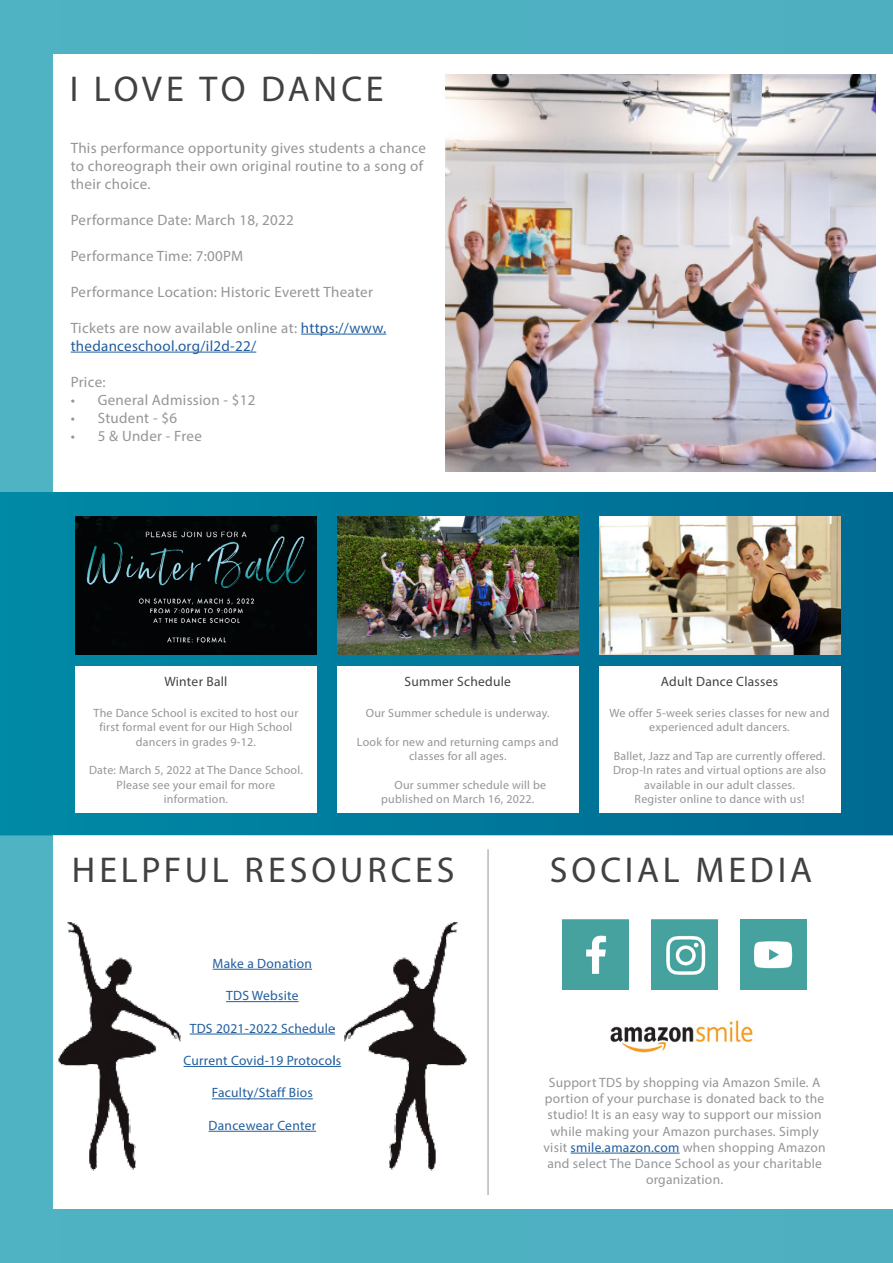
<style>
.page{position:relative;width:893px;height:1263px;background:#4fb2c2}
.page>*{position:absolute;margin:0;border:0;box-sizing:border-box;transform-origin:0 0}
.t1{font:36px "Myriad Pro";letter-spacing:.105em;color:#414042}
.t2{font:15px/18px "Myriad Pro";letter-spacing:.02em;color:#939598}
.t3{font:15px/18px "Myriad Pro";letter-spacing:.02em;color:#215e9e}
.t4{font:13.5px/16.2px "Myriad Pro";letter-spacing:.02em;color:#939598;text-align:center}
.t5{font:13.5px "Myriad Pro";letter-spacing:.02em;color:#215e9e}
.t6{font:13.5px "Myriad Pro";letter-spacing:.02em;color:#414042}
.t7{font:13.5px "Myriad Pro";letter-spacing:.02em;color:#434344}
.t8{font:12px/14.4px "Myriad Pro";letter-spacing:.02em;color:#939598;text-align:center}
.s1{color:#939598}
.s2{color:#215e9e}
</style>
<div class="page">
<div style="left:54px;top:54px;width:839px;height:1155px;background:#fff"></div>
<div style="left:0;top:493px;width:893px;height:343px;background:linear-gradient(to right,#0089a5,#026a92)"></div>
<img style="left:445px;top:75px;width:431px;height:397px">
<hr style="left:301px;top:334px;width:85px;height:1px;background:#215e9e">
<hr style="left:71px;top:352px;width:185px;height:1px;background:#215e9e">
<div style="left:75px;top:667px;width:242px;height:146px;background:#fff"></div>
<div style="left:337px;top:667px;width:241px;height:146px;background:#fff"></div>
<div style="left:599px;top:667px;width:241px;height:146px;background:#fff"></div>
<img style="left:563px;top:920px;width:66px;height:70px">
<img style="left:652px;top:920px;width:65px;height:70px">
<img style="left:740px;top:920px;width:66px;height:70px">
<hr style="left:571px;top:1153px;width:109px;height:1px;background:#215e9e">
<img style="left:610px;top:1020px;width:143px;height:33px">
<hr style="left:488px;top:849px;width:1px;height:346px;background:#939598">
<hr style="left:213px;top:969px;width:99px;height:1px;background:#215e9e">
<hr style="left:226px;top:1001px;width:73px;height:1px;background:#215e9e">
<hr style="left:190px;top:1034px;width:145px;height:1px;background:#215e9e">
<hr style="left:184px;top:1066px;width:157px;height:1px;background:#215e9e">
<hr style="left:212px;top:1098px;width:101px;height:1px;background:#215e9e">
<hr style="left:209px;top:1131px;width:107px;height:1px;background:#215e9e">
<img style="left:53px;top:908px;width:135px;height:273px">
<img style="left:337px;top:921px;width:130px;height:250px">
<img style="left:76px;top:516px;width:241px;height:138px">
<img style="left:337px;top:516px;width:241px;height:138px">
<img style="left:599px;top:516px;width:241px;height:138px">
<h1 class="t1" style="left:70px;top:67px;width:315px">I LOVE TO DANCE</h1>
<p class="t2" style="left:71px;top:138px;width:357px">This performance opportunity gives students a chance to choreograph their own original routine to a song of their choice.</p>
<p class="t2" style="left:71px;top:210px;width:225px">Performance Date: March 18, 2022</p>
<p class="t2" style="left:71px;top:246px;width:174px">Performance Time: 7:00PM</p>
<p class="t2" style="left:71px;top:282px;width:304px">Performance Location: Historic Everett Theater</p>
<p class="t3" style="left:71px;top:318px;width:317px"><span class="s1">Tickets are now available online at:</span> https://www. thedanceschool.org/il2d-22/</p>
<p class="t2" style="left:71px;top:372px;width:36px">Price:</p>
<p class="t2" style="left:71px;top:390px;width:186px">• General Admission - $12</p>
<p class="t2" style="left:71px;top:408px;width:108px">• Student - $6</p>
<p class="t2" style="left:71px;top:426px;width:133px">• 5 &amp; Under - Free</p>
<p class="t7" style="left:164px;top:673px;width:65px">Winter Ball</p>
<p class="t8" style="left:94px;top:705px;width:206px">The Dance School is excited to host our first formal event for our High School dancers in grades 9-12.</p>
<p class="t8" style="left:89px;top:763px;width:215px">Date: March 5, 2022 at The Dance School.<br>Please see your email for more information.</p>
<p class="t6" style="left:405px;top:673px;width:108px">Summer Schedule</p>
<p class="t8" style="left:366px;top:705px;width:185px">Our Summer schedule is underway.</p>
<p class="t8" style="left:357px;top:734px;width:203px">Look for new and returning camps and classes for all ages.</p>
<p class="t8" style="left:381px;top:777px;width:167px;text-align:left;text-indent:13px">Our summer schedule will be published on March 16, 2022.</p>
<p class="t6" style="left:661px;top:673px;width:119px">Adult Dance Classes</p>
<p class="t8" style="left:609px;top:705px;width:222px">We offer 5-week series classes for new and experienced adult dancers.</p>
<p class="t8" style="left:613px;top:749px;width:215px">Ballet, Jazz and Tap are currently offered.<br>Drop-In rates and virtual options are also available in our adult classes.<br>Register online to dance with us!</p>
<h1 class="t1" style="left:72px;top:848px;width:384px">HELPFUL RESOURCES</h1>
<p class="t5" style="left:213px;top:955px;width:101px">Make a Donation</p>
<p class="t5" style="left:226px;top:987px;width:74px">TDS Website</p>
<p class="t5" style="left:190px;top:1020px;width:147px">TDS 2021-2022 Schedule</p>
<p class="t5" style="left:184px;top:1052px;width:159px">Current Covid-19 Protocols</p>
<p class="t5" style="left:212px;top:1085px;width:102px">Faculty/Staff Bios</p>
<p class="t5" style="left:209px;top:1117px;width:109px">Dancewear Center</p>
<h1 class="t1" style="left:550px;top:848px;width:264px">SOCIAL MEDIA</h1>
<p class="t4" style="left:543px;top:1074px;width:284px">Support TDS by shopping via Amazon Smile. A portion of your purchase is donated back to the studio! It is an easy way to support our mission while making your Amazon purchases. Simply visit <span class="s2">smile.amazon.com</span> when shopping Amazon and select The Dance School as your charitable organization.</p>
</div>
